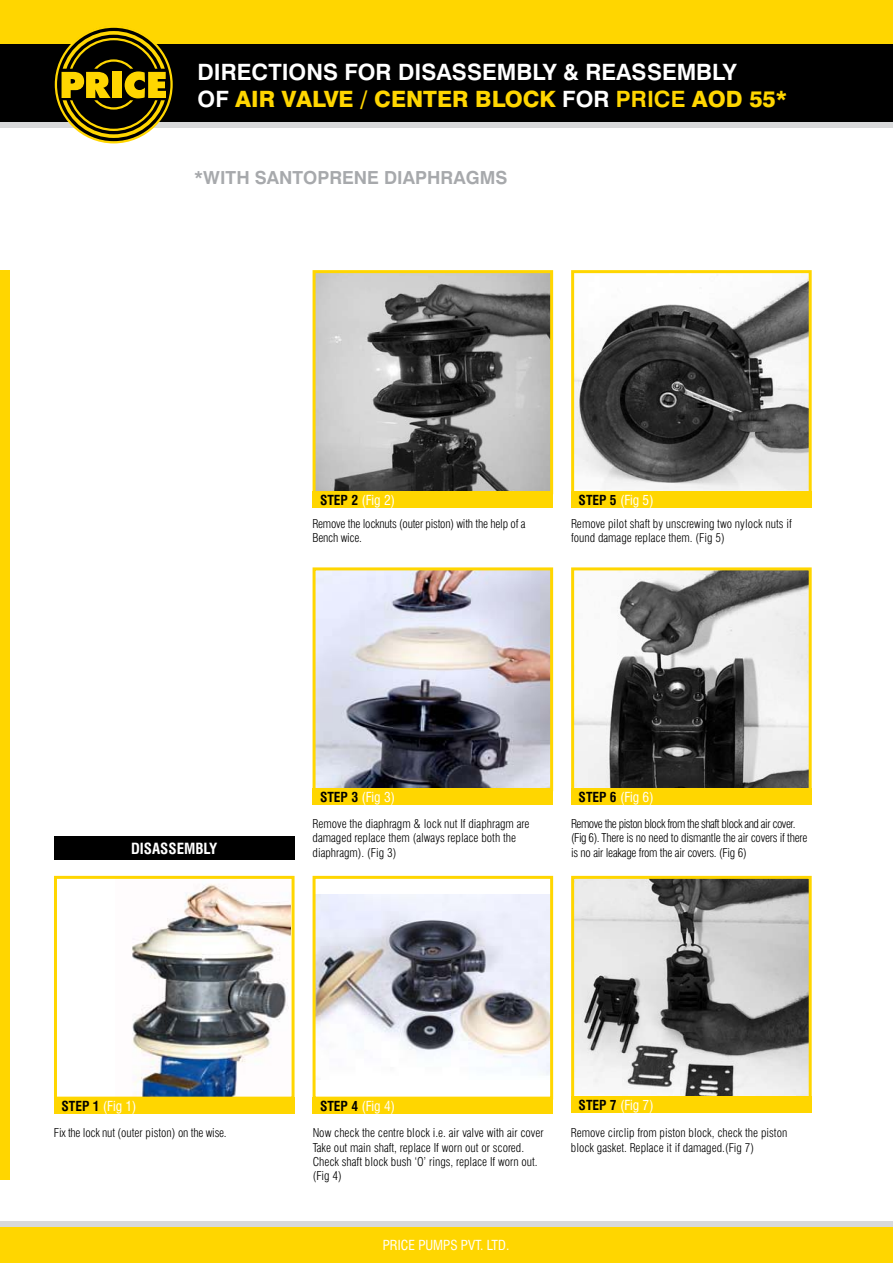
<style>
.page{position:relative;width:893px;height:1263px;background:#fff}
.page>*{position:absolute;margin:0;border:0;box-sizing:border-box;transform-origin:0 0}
.t1{font:700 22.5px/27px "Swiss 721 BT";color:#fff}
.t2{font:700 18px "Swiss 721 BT";color:#a7a9ac}
.t3{font:700 condensed 15px "Swiss 721 BT";color:#fff}
.t4{font:condensed 13.5px "Swiss 721 BT";color:#fff}
.t5{font:300 condensed 12px/14.4px "Swiss 721 BT";color:#000}
.t6{font:300 condensed 12px/14.4px "Swiss 721 BT";letter-spacing:-.02em;color:#000}
.s1{font-weight:800;color:#ffd600}
.s2{color:#ffd600}
.s3{font-weight:700;color:#000}
</style>
<div class="page">
<div style="left:0;top:122px;width:893px;height:6px;background:#d8d9da"></div>
<div style="left:0;top:0;width:893px;height:52px;background:#ffd600"></div>
<div style="left:0;top:44px;width:893px;height:78px;background:#000"></div>
<svg style="left:55px;top:27px;width:118px;height:116px"></svg>
<div style="left:0;top:1223px;width:893px;height:40px;background:#ffd600"></div>
<div style="left:0;top:1221px;width:893px;height:6px;background:#d8d9da"></div>
<div style="left:0;top:270px;width:10px;height:910px;background:#ffd600"></div>
<img style="left:317px;top:274px;width:232px;height:216px">
<div style="left:313px;top:270px;width:240px;height:224px;border:3px solid #ffd600"></div>
<div style="left:313px;top:491px;width:240px;height:17px;background:#ffd600"></div>
<img style="left:575px;top:278px;width:233px;height:212px">
<div style="left:571px;top:270px;width:241px;height:224px;border:3px solid #ffd600"></div>
<div style="left:571px;top:491px;width:241px;height:17px;background:#ffd600"></div>
<img style="left:317px;top:571px;width:232px;height:216px">
<div style="left:313px;top:567px;width:240px;height:224px;border:3px solid #ffd600"></div>
<div style="left:313px;top:789px;width:240px;height:16px;background:#ffd600"></div>
<img style="left:575px;top:571px;width:233px;height:216px">
<div style="left:571px;top:567px;width:241px;height:224px;border:3px solid #ffd600"></div>
<div style="left:571px;top:788px;width:241px;height:17px;background:#ffd600"></div>
<img style="left:317px;top:895px;width:232px;height:180px">
<div style="left:313px;top:876px;width:240px;height:224px;border:3px solid #ffd600"></div>
<div style="left:313px;top:1097px;width:240px;height:16px;background:#ffd600"></div>
<img style="left:575px;top:880px;width:233px;height:216px">
<div style="left:571px;top:876px;width:241px;height:224px;border:3px solid #ffd600"></div>
<div style="left:571px;top:1097px;width:241px;height:16px;background:#ffd600"></div>
<img style="left:132px;top:884px;width:158px;height:212px">
<div style="left:54px;top:876px;width:241px;height:224px;border:3px solid #ffd600"></div>
<div style="left:54px;top:1097px;width:241px;height:16px;background:#ffd600"></div>
<div style="left:54px;top:836px;width:241px;height:23px;background:#000"></div>
<h1 class="t1" style="left:198px;top:61px;width:591px">DIRECTIONS FOR DISASSEMBLY &amp; REASSEMBLY<br>OF <span class="s1">AIR VALVE / CENTER BLOCK</span> FOR <span class="s2">PRICE</span> <span class="s1">AOD 55*</span></h1>
<h2 class="t2" style="left:194px;top:171px;width:315px">*WITH SANTOPRENE DIAPHRAGMS</h2>
<p class="t4" style="left:320px;top:494px;width:77px"><span class="s3">STEP 2</span> (Fig 2)</p>
<p class="t4" style="left:579px;top:494px;width:77px"><span class="s3">STEP 5</span> (Fig 5)</p>
<p class="t6" style="left:313px;top:517px;width:214px">Remove the locknuts (outer piston) with the help of a<br>Bench wice.</p>
<p class="t5" style="left:571px;top:517px;width:222px">Remove pilot shaft by unscrewing two nylock nuts if found damage replace them. (Fig 5)</p>
<p class="t3" style="left:131px;top:843px;width:88px">DISASSEMBLY</p>
<p class="t4" style="left:320px;top:792px;width:77px"><span class="s3">STEP 3</span> (Fig 3)</p>
<p class="t4" style="left:579px;top:791px;width:77px"><span class="s3">STEP 6</span> (Fig 6)</p>
<p class="t5" style="left:313px;top:817px;width:218px">Remove the diaphragm &amp; lock nut If diaphragm are damaged replace them (always replace both the diaphragm). (Fig 3)</p>
<p class="t6" style="left:571px;top:817px;width:238px">Remove the piston block from the shaft block and air cover. (Fig 6). There is no need to dismantle the air covers if there is no air leakage from the air covers. (Fig 6)</p>
<p class="t4" style="left:61px;top:1100px;width:77px"><span class="s3">STEP 1</span> (Fig 1)</p>
<p class="t4" style="left:320px;top:1100px;width:77px"><span class="s3">STEP 4</span> (Fig 4)</p>
<p class="t4" style="left:579px;top:1100px;width:77px"><span class="s3">STEP 7</span> (Fig 7)</p>
<p class="t5" style="left:571px;top:1126px;width:218px">Remove circlip from piston block, check the piston block gasket. Replace it if damaged.(Fig 7)</p>
<p class="t6" style="left:54px;top:1126px;width:174px">Fix the lock nut (outer piston) on the wise.</p>
<p class="t5" style="left:313px;top:1126px;width:233px">Now check the centre block i.e. air valve with air cover Take out main shaft, replace If worn out or scored.<br>Check shaft block bush ‘O’ rings, replace If worn out. (Fig 4)</p>
<p class="t4" style="left:383px;top:1239px;width:128px">PRICE PUMPS PVT. LTD.</p>
</div>
